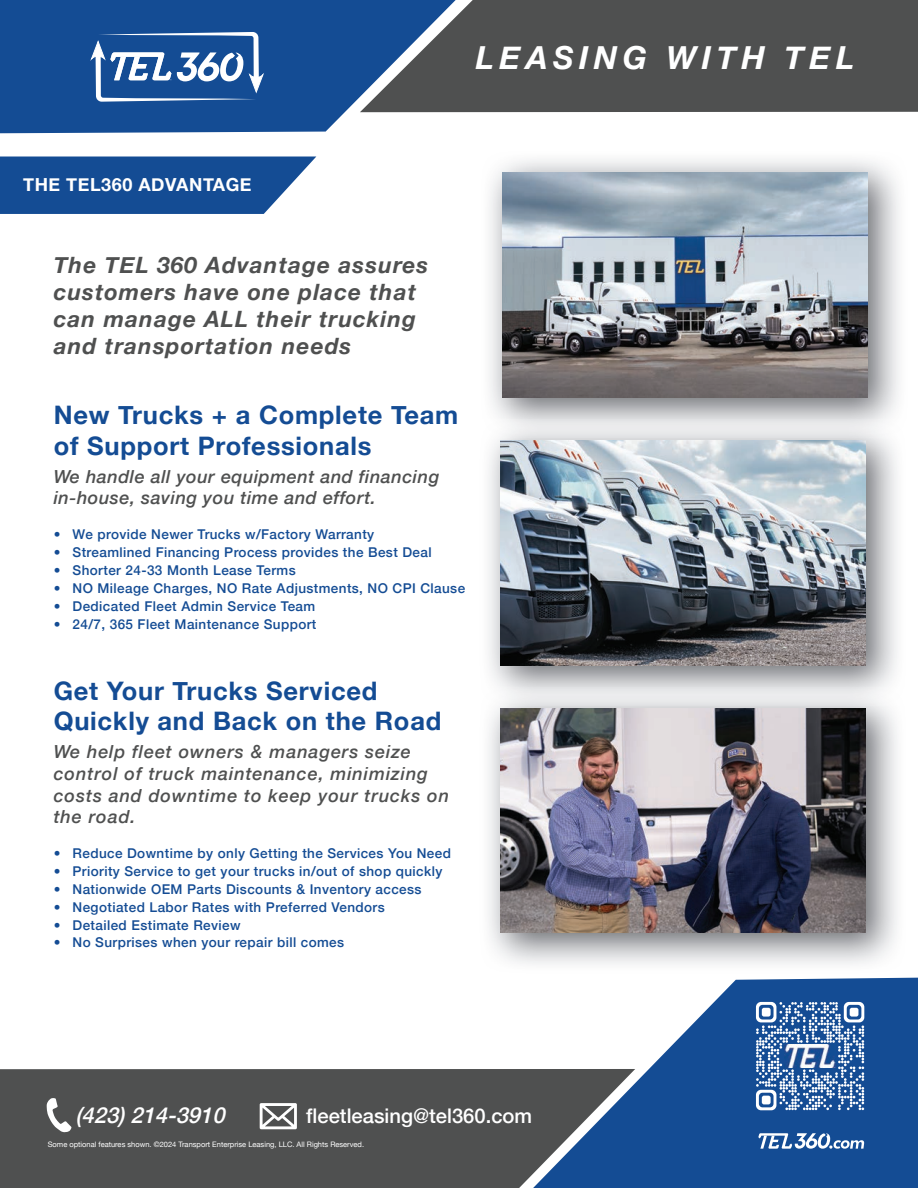
<style>
.page{position:relative;width:918px;height:1188px;background:#fff}
.page>*{position:absolute;margin:0;border:0;box-sizing:border-box;transform-origin:0 0}
.t1{font:italic 700 31.8px "Helvetica Neue";letter-spacing:.17em;color:#fff}
.t2{font:700 25.5px/30.6px "Helvetica Neue";letter-spacing:.03em;color:#144c94}
.t3{font:italic 700 22.5px/27px "Helvetica Neue";letter-spacing:.05em;color:#4f5050}
.t4{font:italic 500 22.05px "Helvetica Neue";color:#fff}
.t5{font:500 20.25px "Helvetica Neue";color:#fff}
.t6{font:italic 500 18px/21.6px "Helvetica Neue";letter-spacing:.05em;color:#4f5050}
.t7{font:italic 500 18px/21.6px "Helvetica Neue";letter-spacing:.03em;color:#4f5050}
.t8{font:700 18px "Helvetica Neue";letter-spacing:.03em;color:#fff}
.t9{font:500 13.5px "Helvetica Neue";letter-spacing:.03em;color:#144c94}
.t10{font:7.5px "Helvetica Neue";color:#fff}
</style>
<div class="page">
<div style="left:0;top:1069px;width:533px;height:119px;background:#4f5050"></div>
<svg style="left:533px;top:978px;width:385px;height:210px;fill:#144c94"></svg>
<svg style="left:758px;top:1133px;width:106px;height:16px"></svg>
<svg style="left:47px;top:1098px;width:25px;height:34px"></svg>
<svg style="left:756px;top:1002px;width:108px;height:108px"></svg>
<img style="left:784px;top:1045px;width:52px;height:22px">
<svg style="left:260px;top:1103px;width:37px;height:26px"></svg>
<div style="left:477px;top:0;width:441px;height:112px;background:#4f5050"></div>
<svg style="left:0;top:0;width:477px;height:133px;background:#325d95"></svg>
<img style="left:489px;top:159px;width:410px;height:260px">
<img style="left:503px;top:172px;width:365px;height:225px">
<img style="left:488px;top:437px;width:409px;height:250px">
<img style="left:501px;top:440px;width:365px;height:225px">
<img style="left:488px;top:705px;width:409px;height:259px">
<img style="left:501px;top:708px;width:365px;height:225px">
<svg style="left:91px;top:32px;width:173px;height:70px"></svg>
<svg style="left:0;top:157px;width:316px;height:57px;background:#265a9c"></svg>
<h1 class="t1" style="left:476px;top:33px;width:380px">LEASING WITH TEL</h1>
<h3 class="t8" style="left:23px;top:170px;width:230px">THE TEL360 ADVANTAGE</h3>
<h3 class="t3" style="left:54px;top:253px;width:376px">The TEL 360 Advantage assures customers have one place that can manage ALL their trucking and transportation needs</h3>
<h2 class="t2" style="left:54px;top:400px;width:406px">New Trucks + a Complete Team of Support Professionals</h2>
<h3 class="t7" style="left:54px;top:464px;width:387px">We handle all your equipment and financing in-house, saving you time and effort.</h3>
<p class="t9" style="left:54px;top:524px;width:322px">• We provide Newer Trucks w/Factory Warranty</p>
<p class="t9" style="left:54px;top:542px;width:379px">• Streamlined Financing Process provides the Best Deal</p>
<p class="t9" style="left:54px;top:559px;width:244px">• Shorter 24-33 Month Lease Terms</p>
<p class="t9" style="left:54px;top:577px;width:413px">• NO Mileage Charges, NO Rate Adjustments, NO CPI Clause</p>
<p class="t9" style="left:54px;top:595px;width:263px">• Dedicated Fleet Admin Service Team</p>
<p class="t9" style="left:54px;top:613px;width:264px">• 24/7, 365 Fleet Maintenance Support</p>
<h2 class="t2" style="left:54px;top:676px;width:389px">Get Your Trucks Serviced<br>Quickly and Back on the Road</h2>
<h3 class="t6" style="left:54px;top:740px;width:397px">We help fleet owners &amp; managers seize control of truck maintenance, minimizing costs and downtime to keep your trucks on the road.</h3>
<p class="t9" style="left:54px;top:843px;width:399px">• Reduce Downtime by only Getting the Services You Need</p>
<p class="t9" style="left:54px;top:860px;width:390px">• Priority Service to get your trucks in/out of shop quickly</p>
<p class="t9" style="left:54px;top:878px;width:369px">• Nationwide OEM Parts Discounts &amp; Inventory access</p>
<p class="t9" style="left:54px;top:896px;width:333px">• Negotiated Labor Rates with Preferred Vendors</p>
<p class="t9" style="left:54px;top:914px;width:188px">• Detailed Estimate Review</p>
<p class="t9" style="left:54px;top:932px;width:292px">• No Surprises when your repair bill comes</p>
<h3 class="t4" style="left:75px;top:1097px;width:157px">(423)214-3910</h3>
<p class="t10" style="left:48px;top:1138px;width:318px">Some optional features shown. ©2024 Transport Enterprise Leasing, LLC. All Rights Reserved.</p>
<h3 class="t5" style="left:306px;top:1099px;width:228px">fleetleasing@tel360.com</h3>
</div>
